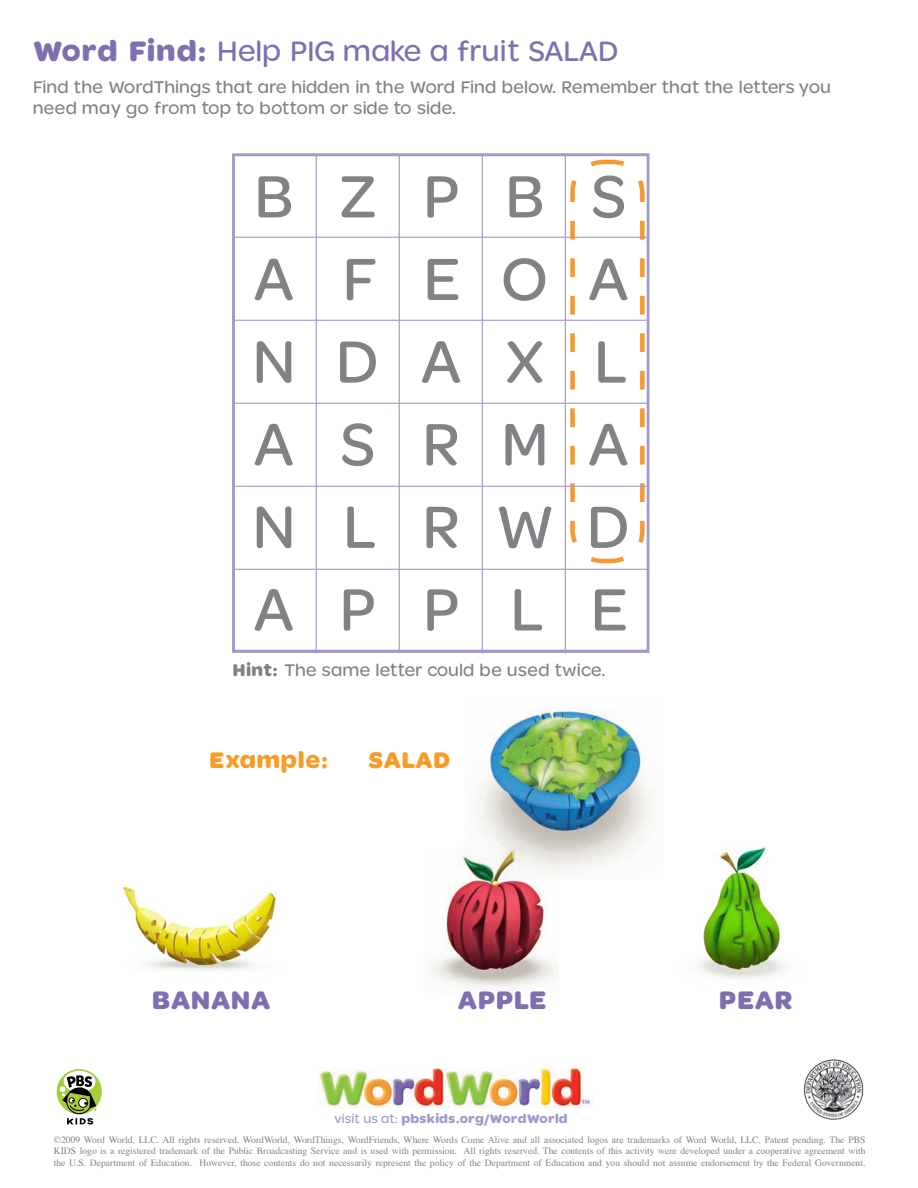
<style>
.page{position:relative;width:918px;height:1188px;background:#fff}
.page>*{position:absolute;margin:0;border:0;box-sizing:border-box;transform-origin:0 0}
.t1{font:500 63.6px "Word World";color:#808285}
.t2{font:500 30px "Word World";color:#7f6fb1}
.t3{font:700 27px "Word World";color:#7f6fb1}
.t4{font:700 24px "Word World";color:#f89c27}
.t5{font:500 18px/21px "Word World";letter-spacing:.025em;color:#808285}
.t6{font:700 12.9px "Word World";color:#9d9bcc}
.t7{font:9.6px/11.6px "Times";color:#808285;text-align:justify}
.s1{font-weight:700}
.s2{font-weight:500}
</style>
<div class="page">
<svg style="left:57px;top:1069px;width:45px;height:56px"></svg>
<img style="left:319px;top:1068px;width:273px;height:40px">
<img style="left:803px;top:1059px;width:61px;height:61px">
<img style="left:477px;top:709px;width:174px;height:163px">
<img style="left:432px;top:848px;width:126px;height:139px">
<img style="left:117px;top:886px;width:160px;height:86px">
<img style="left:698px;top:845px;width:87px;height:133px">
<hr style="left:565px;top:155px;width:1px;height:498px;background:#aa9cca">
<hr style="left:482px;top:155px;width:1px;height:498px;background:#aa9cca">
<hr style="left:399px;top:155px;width:1px;height:498px;background:#aa9cca">
<hr style="left:316px;top:155px;width:1px;height:498px;background:#aa9cca">
<div style="left:232px;top:153px;width:418px;height:500px;border:3px solid #9e9bcb"></div>
<svg style="left:568px;top:157px;width:79px;height:408px"></svg>
<hr style="left:233px;top:403px;width:416px;height:1px;background:#aa9cca">
<hr style="left:233px;top:486px;width:416px;height:1px;background:#aa9cca">
<hr style="left:233px;top:237px;width:416px;height:1px;background:#aa9cca">
<hr style="left:233px;top:569px;width:416px;height:1px;background:#aa9cca">
<hr style="left:233px;top:154px;width:416px;height:1px;background:#aa9cca">
<hr style="left:233px;top:652px;width:416px;height:1px;background:#aa9cca">
<hr style="left:233px;top:320px;width:416px;height:1px;background:#aa9cca">
<p class="t2" style="left:33px;top:34px;width:587px"><span class="s1">Word Find:</span> Help PIG make a fruit SALAD</p>
<p class="t5" style="left:33px;top:76px;width:800px">Find the WordThings that are hidden in the Word Find below. Remember that the letters you need may go from top to bottom or side to side.</p>
<p class="t1" style="left:254px;top:161px;width:40px">B</p>
<p class="t1" style="left:254px;top:243px;width:41px">A</p>
<p class="t1" style="left:252px;top:326px;width:44px">N</p>
<p class="t1" style="left:254px;top:408px;width:41px">A</p>
<p class="t1" style="left:252px;top:491px;width:44px">N</p>
<p class="t1" style="left:254px;top:574px;width:41px">A</p>
<p class="t1" style="left:339px;top:161px;width:39px">Z</p>
<p class="t1" style="left:342px;top:243px;width:31px">F</p>
<p class="t1" style="left:336px;top:326px;width:45px">D</p>
<p class="t1" style="left:340px;top:408px;width:36px">S</p>
<p class="t1" style="left:343px;top:491px;width:30px">L</p>
<p class="t1" style="left:339px;top:574px;width:37px">P</p>
<p class="t1" style="left:423px;top:161px;width:37px">P</p>
<p class="t1" style="left:423px;top:243px;width:37px">E</p>
<p class="t1" style="left:421px;top:326px;width:41px">A</p>
<p class="t1" style="left:422px;top:408px;width:39px">R</p>
<p class="t1" style="left:422px;top:491px;width:39px">R</p>
<p class="t1" style="left:423px;top:574px;width:37px">P</p>
<p class="t1" style="left:505px;top:161px;width:40px">B</p>
<p class="t1" style="left:501px;top:243px;width:49px">O</p>
<p class="t1" style="left:506px;top:326px;width:39px">X</p>
<p class="t1" style="left:501px;top:408px;width:48px">M</p>
<p class="t1" style="left:496px;top:491px;width:59px">W</p>
<p class="t1" style="left:510px;top:574px;width:30px">L</p>
<p class="t1" style="left:591px;top:161px;width:36px">S</p>
<p class="t1" style="left:588px;top:243px;width:41px">A</p>
<p class="t1" style="left:594px;top:326px;width:30px">L</p>
<p class="t1" style="left:588px;top:408px;width:41px">A</p>
<p class="t1" style="left:587px;top:491px;width:45px">D</p>
<p class="t1" style="left:591px;top:574px;width:37px">E</p>
<p class="t5" style="left:233px;top:660px;width:374px"><span class="s1">Hint:</span> The same letter could be used twice.</p>
<p class="t4" style="left:210px;top:746px;width:121px">Example:</p>
<p class="t4" style="left:369px;top:746px;width:84px">SALAD</p>
<p class="t3" style="left:152px;top:985px;width:120px">BANANA</p>
<p class="t3" style="left:458px;top:985px;width:90px">APPLE</p>
<p class="t3" style="left:719px;top:985px;width:76px">PEAR</p>
<p class="t6" style="left:335px;top:1111px;width:235px"><span class="s2">visit us at:</span> pbskids.org/WordWorld</p>
<p class="t7" style="left:54px;top:1133px;width:813px">©2009 Word World, LLC. All rights reserved. WordWorld, WordThings, WordFriends, Where Words Come Alive and all associated logos are trademarks of Word World, LLC. Patent pending. The PBS KIDS logo is a registered trademark of the Public Broadcasting Service and is used with permission. All rights reserved. The contents of this activity were developed under a cooperative agreement with the U.S. Department of Education. However, those contents do not necessarily represent the policy of the Department of Education and you should not assume endorsement by the Federal Government.</p>
</div>
